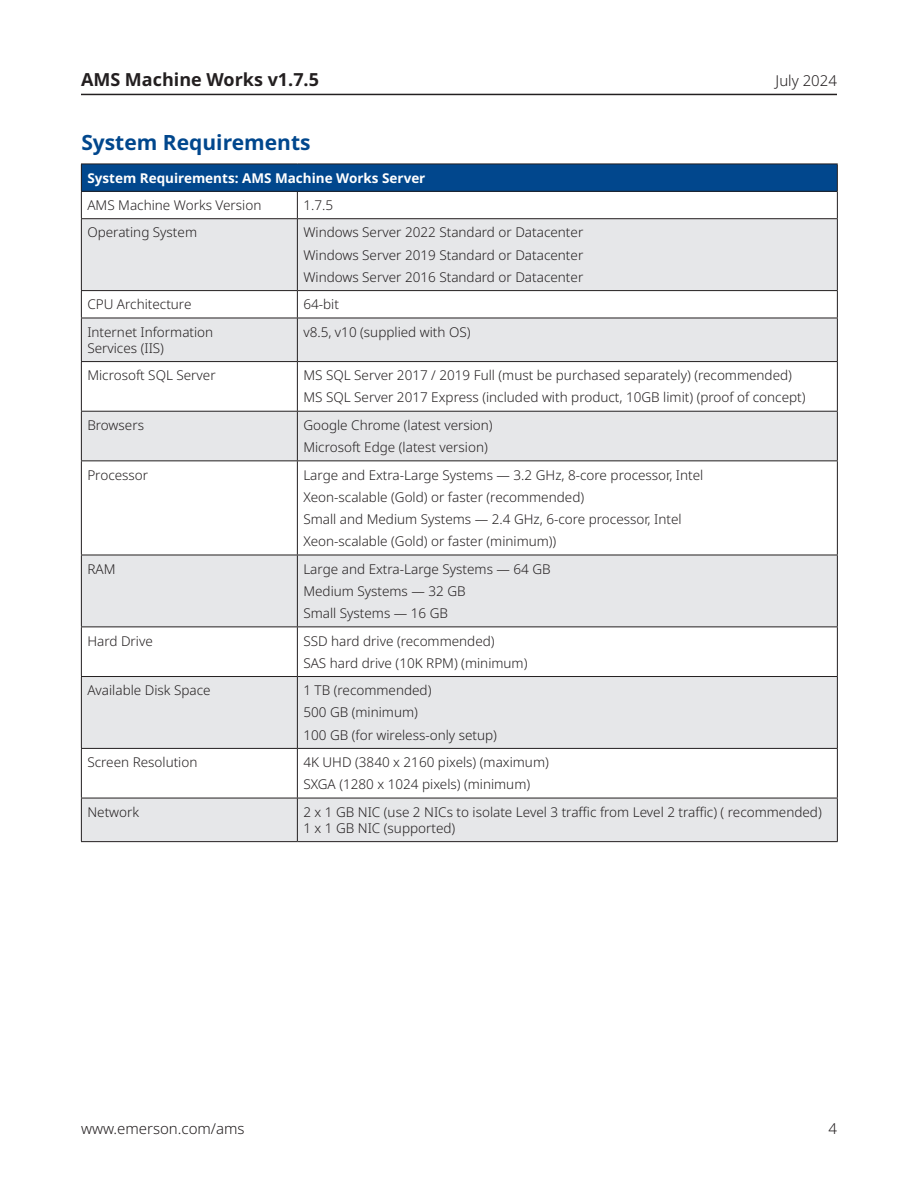
<style>
.page{position:relative;width:918px;height:1188px;background:#fff}
.page>*{position:absolute;margin:0;border:0;box-sizing:border-box;transform-origin:0 0}
.Subhead_1{font:700 21px "Noto Sans";color:#01478d}
.t1{font:700 18px "Noto Sans";color:#231f20}
.t2{font:300 15px "Noto Sans";color:#231f20}
.Table_Text{font:300 13.5px/16.2px "Noto Sans";color:#231f20}
.Table_Header_-_White{font:700 13.5px "Noto Sans";color:#fff}
</style>
<div class="page">
<hr style="left:81px;top:94px;width:756px;height:1px;background:#231f20">
<div style="left:81px;top:164px;width:756px;height:27px;background:#01478d"></div>
<svg style="left:82px;top:219px;width:755px;height:622px;fill:#e6e7e9"></svg>
<hr style="left:81px;top:164px;width:216px;height:1px;background:#231f20">
<hr style="left:297px;top:164px;width:541px;height:1px;background:#231f20">
<hr style="left:81px;top:191px;width:216px;height:1px;background:#231f20">
<svg style="left:81px;top:164px;width:1px;height:54px"></svg>
<hr style="left:297px;top:191px;width:541px;height:1px;background:#231f20">
<svg style="left:297px;top:192px;width:1px;height:26px"></svg>
<svg style="left:837px;top:164px;width:1px;height:54px"></svg>
<hr style="left:81px;top:218px;width:216px;height:1px;background:#231f20">
<hr style="left:81px;top:219px;width:1px;height:71px;background:#231f20">
<hr style="left:297px;top:218px;width:541px;height:1px;background:#231f20">
<hr style="left:297px;top:219px;width:1px;height:71px;background:#231f20">
<hr style="left:837px;top:219px;width:1px;height:71px;background:#231f20">
<hr style="left:81px;top:290px;width:216px;height:1px;background:#231f20">
<svg style="left:81px;top:291px;width:1px;height:27px"></svg>
<hr style="left:297px;top:290px;width:541px;height:1px;background:#231f20">
<svg style="left:297px;top:291px;width:1px;height:27px"></svg>
<svg style="left:837px;top:291px;width:1px;height:27px"></svg>
<hr style="left:81px;top:318px;width:216px;height:1px;background:#231f20">
<hr style="left:81px;top:318px;width:1px;height:43px;background:#231f20">
<hr style="left:297px;top:318px;width:541px;height:1px;background:#231f20">
<hr style="left:297px;top:318px;width:1px;height:43px;background:#231f20">
<hr style="left:837px;top:318px;width:1px;height:43px;background:#231f20">
<hr style="left:81px;top:361px;width:216px;height:1px;background:#231f20">
<hr style="left:81px;top:362px;width:1px;height:49px;background:#231f20">
<hr style="left:297px;top:361px;width:541px;height:1px;background:#231f20">
<hr style="left:297px;top:362px;width:1px;height:49px;background:#231f20">
<hr style="left:837px;top:362px;width:1px;height:49px;background:#231f20">
<hr style="left:81px;top:411px;width:216px;height:1px;background:#231f20">
<hr style="left:81px;top:412px;width:1px;height:48px;background:#231f20">
<hr style="left:297px;top:411px;width:541px;height:1px;background:#231f20">
<hr style="left:297px;top:412px;width:1px;height:48px;background:#231f20">
<hr style="left:837px;top:412px;width:1px;height:48px;background:#231f20">
<hr style="left:81px;top:460px;width:216px;height:1px;background:#231f20">
<hr style="left:81px;top:461px;width:1px;height:94px;background:#231f20">
<hr style="left:297px;top:460px;width:541px;height:1px;background:#231f20">
<hr style="left:297px;top:461px;width:1px;height:94px;background:#231f20">
<hr style="left:837px;top:461px;width:1px;height:94px;background:#231f20">
<hr style="left:81px;top:555px;width:216px;height:1px;background:#231f20">
<hr style="left:81px;top:555px;width:1px;height:72px;background:#231f20">
<hr style="left:297px;top:555px;width:541px;height:1px;background:#231f20">
<hr style="left:297px;top:555px;width:1px;height:72px;background:#231f20">
<hr style="left:837px;top:555px;width:1px;height:72px;background:#231f20">
<hr style="left:81px;top:627px;width:216px;height:1px;background:#231f20">
<hr style="left:81px;top:627px;width:1px;height:49px;background:#231f20">
<hr style="left:297px;top:627px;width:541px;height:1px;background:#231f20">
<hr style="left:297px;top:627px;width:1px;height:49px;background:#231f20">
<hr style="left:837px;top:627px;width:1px;height:49px;background:#231f20">
<hr style="left:81px;top:676px;width:216px;height:1px;background:#231f20">
<hr style="left:81px;top:677px;width:1px;height:71px;background:#231f20">
<hr style="left:297px;top:676px;width:541px;height:1px;background:#231f20">
<hr style="left:297px;top:677px;width:1px;height:71px;background:#231f20">
<hr style="left:837px;top:677px;width:1px;height:71px;background:#231f20">
<hr style="left:81px;top:748px;width:216px;height:1px;background:#231f20">
<hr style="left:81px;top:749px;width:1px;height:49px;background:#231f20">
<hr style="left:297px;top:748px;width:541px;height:1px;background:#231f20">
<hr style="left:297px;top:749px;width:1px;height:49px;background:#231f20">
<hr style="left:837px;top:749px;width:1px;height:49px;background:#231f20">
<hr style="left:81px;top:798px;width:216px;height:1px;background:#231f20">
<hr style="left:81px;top:798px;width:1px;height:43px;background:#231f20">
<hr style="left:297px;top:798px;width:541px;height:1px;background:#231f20">
<hr style="left:297px;top:798px;width:1px;height:43px;background:#231f20">
<hr style="left:837px;top:798px;width:1px;height:43px;background:#231f20">
<hr style="left:81px;top:841px;width:216px;height:1px;background:#231f20">
<hr style="left:297px;top:841px;width:541px;height:1px;background:#231f20">
<h2 class="t1" style="left:81px;top:69px;width:240px">AMS Machine Works v1.7.5</h2>
<p class="t2" style="left:776px;top:72px;width:63px">July 2024</p>
<p class="Subhead_1" style="left:81px;top:131px;width:231px">System Requirements</p>
<p class="Table_Header_-_White" style="left:87px;top:170px;width:340px">System Requirements: AMS Machine Works Server</p>
<p class="Table_Text" style="left:87px;top:197px;width:176px">AMS Machine Works Version</p>
<p class="Table_Text" style="left:303px;top:197px;width:31px">1.7.5</p>
<p class="Table_Text" style="left:87px;top:225px;width:111px">Operating System</p>
<p class="Table_Text" style="left:303px;top:225px;width:281px">Windows Server 2022 Standard or Datacenter</p>
<p class="Table_Text" style="left:303px;top:247px;width:281px">Windows Server 2019 Standard or Datacenter</p>
<p class="Table_Text" style="left:303px;top:269px;width:281px">Windows Server 2016 Standard or Datacenter</p>
<p class="Table_Text" style="left:87px;top:297px;width:106px">CPU Architecture</p>
<p class="Table_Text" style="left:303px;top:297px;width:37px">64-bit</p>
<p class="Table_Text" style="left:87px;top:324px;width:127px">Internet Information<br>Services (IIS)</p>
<p class="Table_Text" style="left:303px;top:324px;width:169px">v8.5, v10 (supplied with OS)</p>
<p class="Table_Text" style="left:87px;top:367px;width:130px">Microsoft SQL Server</p>
<p class="Table_Text" style="left:303px;top:367px;width:490px">MS SQL Server 2017 / 2019 Full (must be purchased separately) (recommended)</p>
<p class="Table_Text" style="left:303px;top:390px;width:504px">MS SQL Server 2017 Express (included with product, 10GB limit) (proof of concept)</p>
<p class="Table_Text" style="left:87px;top:417px;width:58px">Browsers</p>
<p class="Table_Text" style="left:303px;top:417px;width:191px">Google Chrome (latest version)</p>
<p class="Table_Text" style="left:303px;top:439px;width:186px">Microsoft Edge (latest version)</p>
<p class="Table_Text" style="left:87px;top:467px;width:62px">Processor</p>
<p class="Table_Text" style="left:303px;top:467px;width:402px">Large and Extra-Large Systems — 3.2 GHz, 8-core processor, Intel</p>
<p class="Table_Text" style="left:303px;top:489px;width:282px">Xeon-scalable (Gold) or faster (recommended)</p>
<p class="Table_Text" style="left:303px;top:511px;width:380px">Small and Medium Systems — 2.4 GHz, 6-core processor, Intel</p>
<p class="Table_Text" style="left:303px;top:534px;width:255px">Xeon-scalable (Gold) or faster (minimum))</p>
<p class="Table_Text" style="left:87px;top:561px;width:30px">RAM</p>
<p class="Table_Text" style="left:303px;top:561px;width:249px">Large and Extra-Large Systems — 64 GB</p>
<p class="Table_Text" style="left:303px;top:583px;width:164px">Medium Systems — 32 GB</p>
<p class="Table_Text" style="left:303px;top:605px;width:146px">Small Systems — 16 GB</p>
<p class="Table_Text" style="left:87px;top:633px;width:67px">Hard Drive</p>
<p class="Table_Text" style="left:303px;top:633px;width:193px">SSD hard drive (recommended)</p>
<p class="Table_Text" style="left:303px;top:655px;width:226px">SAS hard drive (10K RPM) (minimum)</p>
<p class="Table_Text" style="left:87px;top:682px;width:125px">Available Disk Space</p>
<p class="Table_Text" style="left:303px;top:682px;width:130px">1 TB (recommended)</p>
<p class="Table_Text" style="left:303px;top:705px;width:116px">500 GB (minimum)</p>
<p class="Table_Text" style="left:303px;top:727px;width:195px">100 GB (for wireless-only setup)</p>
<p class="Table_Text" style="left:87px;top:754px;width:112px">Screen Resolution</p>
<p class="Table_Text" style="left:303px;top:754px;width:247px">4K UHD (3840 x 2160 pixels) (maximum)</p>
<p class="Table_Text" style="left:303px;top:777px;width:228px">SXGA (1280 x 1024 pixels) (minimum)</p>
<p class="Table_Text" style="left:87px;top:804px;width:53px">Network</p>
<p class="Table_Text" style="left:303px;top:804px;width:520px">2 x 1 GB NIC (use 2 NICs to isolate Level 3 traffic from Level 2 traffic) ( recommended)<br>1 x 1 GB NIC (supported)</p>
<p class="t2" style="left:81px;top:1120px;width:165px">www.emerson.com/ams</p>
<p class="t2" style="left:828px;top:1120px;width:10px">4</p>
</div>
